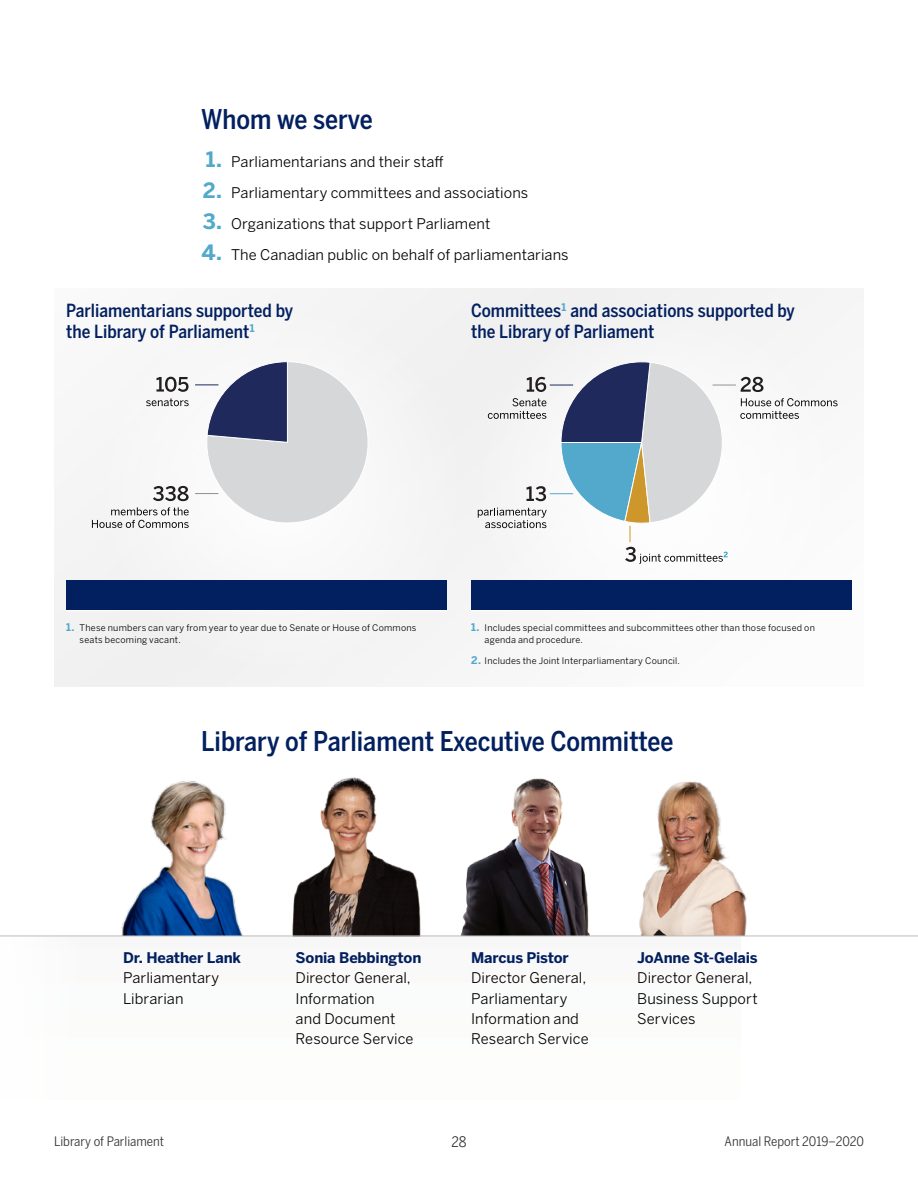
<style>
.page{position:relative;width:918px;height:1188px;background:#fff}
.page>*{position:absolute;margin:0;border:0;box-sizing:border-box;transform-origin:0 0}
.t1{font:500 27px "Benton Sans Condensed";color:#02205f}
.t2{font:500 18px/21px "Benton Sans Condensed";color:#02205f}
.t3{font:14.7px/20.2px "Benton Sans";letter-spacing:.005em;color:#000}
.t4{font:700 14.7px "Benton Sans";letter-spacing:-.01em;color:#02205f}
.t5{font:14.4px "Benton Sans Condensed";color:#333030;scale:1.04 1}
.t6{font:12.9px "Benton Sans Condensed";color:#333030;scale:1.04 1}
.t7{font:9px/12px "Benton Sans";letter-spacing:.025em;color:#000}
.s1{font-weight:700;font-size:21px;color:#52a9cc}
.s2{font-weight:700;font-size:10.5px;color:#52a9cc}
</style>
<div class="page">
<div style="left:54px;top:288px;width:810px;height:398px;background:#f0f0f1"></div>
<div style="left:31px;top:301px;width:499px;height:374px;background:#f6f6f6;border-radius:50%"></div>
<div style="left:410px;top:301px;width:499px;height:374px;background:#f7f7f8;border-radius:50%"></div>
<svg style="left:157px;top:377px;width:32px;height:15px"></svg>
<svg style="left:146px;top:398px;width:43px;height:8px"></svg>
<svg style="left:153px;top:486px;width:36px;height:15px"></svg>
<svg style="left:92px;top:507px;width:97px;height:21px"></svg>
<svg style="left:195px;top:362px;width:173px;height:160px"></svg>
<svg style="left:478px;top:362px;width:360px;height:202px"></svg>
<img style="left:122px;top:781px;width:132px;height:155px">
<img style="left:289px;top:777px;width:133px;height:159px">
<img style="left:458px;top:779px;width:132px;height:157px">
<img style="left:626px;top:781px;width:132px;height:155px">
<hr style="left:0;top:936px;width:918px;height:1px;background:#bdbdbc">
<div style="left:66px;top:581px;width:381px;height:29px;background:#02205f"></div>
<hr style="left:66px;top:610px;width:381px;height:1px;background:#fff">
<div style="left:471px;top:581px;width:381px;height:29px;background:#02205f"></div>
<hr style="left:471px;top:610px;width:381px;height:1px;background:#fff">
<h1 class="t1" style="left:201px;top:103px;width:173px">Whom we serve</h1>
<p class="t3" style="left:206px;top:152px;width:239px"><span class="s1">1.</span> Parliamentarians and their staff</p>
<p class="t3" style="left:203px;top:183px;width:327px"><span class="s1">2.</span> Parliamentary committees and associations</p>
<p class="t3" style="left:203px;top:214px;width:289px"><span class="s1">3.</span> Organizations that support Parliament</p>
<p class="t3" style="left:202px;top:244px;width:369px"><span class="s1">4.</span> The Canadian public on behalf of parliamentarians</p>
<p class="t2" style="left:66px;top:300px;width:229px">Parliamentarians supported by the Library of Parliament<sup>1</sup></p>
<p class="t2" style="left:471px;top:300px;width:325px">Committees<sup>1</sup> and associations supported by the Library of Parliament</p>
<p class="t7" style="left:80px;top:622px;width:338px;text-indent:-13px"><span class="s2">1.</span> These numbers can vary from year to year due to Senate or House of Commons seats becoming vacant.</p>
<p class="t7" style="left:485px;top:622px;width:332px;text-indent:-14px"><span class="s2">1.</span> Includes special committees and subcommittees other than those focused on agenda and procedure.</p>
<p class="t7" style="left:471px;top:655px;width:210px"><span class="s2">2.</span> Includes the Joint Interparliamentary Council.</p>
<h1 class="t1" style="left:201px;top:724px;width:474px">Library of Parliament Executive Committee</h1>
<p class="t4" style="left:123px;top:949px;width:120px">Dr. Heather Lank</p>
<p class="t3" style="left:123px;top:968px;width:98px">Parliamentary<br>Librarian</p>
<p class="t4" style="left:296px;top:949px;width:127px">Sonia Bebbington</p>
<p class="t3" style="left:296px;top:968px;width:119px">Director General,<br>Information<br>and Document<br>Resource Service</p>
<p class="t4" style="left:471px;top:949px;width:99px">Marcus Pistor</p>
<p class="t3" style="left:471px;top:968px;width:119px">Director General,<br>Parliamentary<br>Information and<br>Research Service</p>
<p class="t4" style="left:637px;top:949px;width:122px">JoAnne St‑Gelais</p>
<p class="t3" style="left:637px;top:968px;width:122px">Director General,<br>Business Support<br>Services</p>
<p class="t6" style="left:54px;top:1134px;width:107px">Library of Parliament</p>
<p class="t5" style="left:451px;top:1133px;width:16px">28</p>
<p class="t6" style="left:725px;top:1134px;width:136px">Annual Report 2019–2020</p>
</div>
